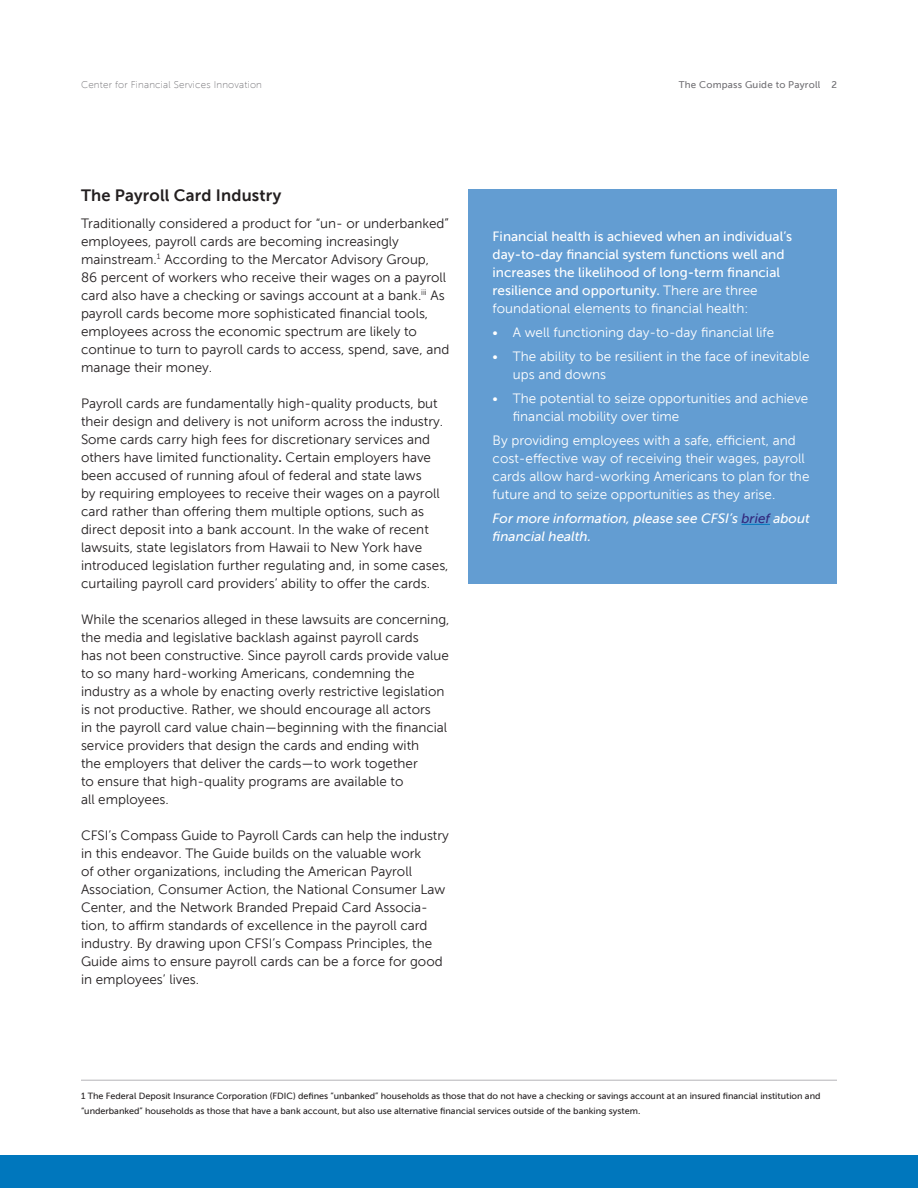
<style>
.page{position:relative;width:918px;height:1188px;background:#fff}
.page>*{position:absolute;margin:0;border:0;box-sizing:border-box;transform-origin:0 0}
.t1{font:16.5px "Museo Sans 700";letter-spacing:.01em;color:#231f20}
.t2{font:13.5px/18px "Museo Sans 300";color:#231f20}
.t3{font:13.5px/18px "Museo Sans 300";color:#fff}
.t4{font:13.5px/18px "Museo Sans 500";color:#fff}
.t5{font:italic 13.5px/18px "Museo Sans 500";color:#fff}
.t6{font:9.75px "Museo Sans 100";letter-spacing:.02em;color:#717074}
.t7{font:9.75px "Museo Sans 500";letter-spacing:.02em;color:#717074}
.t8{font:9px/15px "Museo Sans 500";color:#231f20}
.s1{font-family:"Museo Sans 700"}
.s2{font-family:"Museo Sans 300"}
.s3{color:#32297e}
</style>
<div class="page">
<div style="left:468px;top:189px;width:369px;height:394px;background:#639dd2"></div>
<svg style="left:742px;top:524px;width:28px;height:1px"></svg>
<div style="left:0;top:1156px;width:918px;height:32px;background:#0077bd"></div>
<hr style="left:81px;top:1080px;width:756px;height:1px;background:#b4b3b7">
<p class="t6" style="left:81px;top:79px;width:183px">Center for Financial Services Innovation</p>
<p class="t7" style="left:679px;top:79px;width:160px">The Compass Guide to Payroll 2</p>
<p class="t1" style="left:81px;top:186px;width:202px">The Payroll Card Industry</p>
<p class="t2" style="left:81px;top:214px;width:370px">Traditionally considered a product for “un- or underbanked” employees, payroll cards are becoming increasingly mainstream.<sup>1</sup> According to the Mercator Advisory Group,<br>86 percent of workers who receive their wages on a payroll card also have a checking or savings account at a bank.<sup>iii</sup> As payroll cards become more sophisticated financial tools, employees across the economic spectrum are likely to continue to turn to payroll cards to access, spend, save, and manage their money.</p>
<p class="t2" style="left:81px;top:394px;width:369px">Payroll cards are fundamentally high-quality products, but their design and delivery is not uniform across the industry.<br>Some cards carry high fees for discretionary services and others have limited functionality<span class="s1">.</span> Certain employers have been accused of running afoul of federal and state laws<br>by requiring employees to receive their wages on a payroll card rather than offering them multiple options, such as direct deposit into a bank account. In the wake of recent lawsuits, state legislators from Hawaii to New York have introduced legislation further regulating and, in some cases, curtailing payroll card providers’ ability to offer the cards.</p>
<p class="t2" style="left:81px;top:610px;width:370px">While the scenarios alleged in these lawsuits are concerning, the media and legislative backlash against payroll cards<br>has not been constructive. Since payroll cards provide value to so many hard-working Americans, condemning the industry as a whole by enacting overly restrictive legislation is not productive. Rather, we should encourage all actors<br>in the payroll card value chain—beginning with the financial service providers that design the cards and ending with<br>the employers that deliver the cards—to work together<br>to ensure that high-quality programs are available to<br>all employees.</p>
<p class="t2" style="left:81px;top:826px;width:369px">CFSI’s Compass Guide to Payroll Cards can help the industry in this endeavor. The Guide builds on the valuable work<br>of other organizations, including the American Payroll Association, Consumer Action, the National Consumer Law Center, and the Network Branded Prepaid Card Associa&shy;tion, to affirm standards of excellence in the payroll card industry. By drawing upon CFSI’s Compass Principles, the Guide aims to ensure payroll cards can be a force for good in employees’ lives.</p>
<p class="t4" style="left:493px;top:228px;width:301px">Financial health is achieved when an individual’s day-to-day financial system functions well and increases the likelihood of long-term financial resilience and opportunity. <span class="s2">There are three</span></p>
<p class="t3" style="left:493px;top:300px;width:257px">foundational elements to financial health:</p>
<p class="t3" style="left:493px;top:324px;width:283px">• A well functioning day-to-day financial life</p>
<p class="t3" style="left:513px;top:348px;width:298px;text-indent:-20px">• The ability to be resilient in the face of inevitable ups and downs</p>
<p class="t3" style="left:513px;top:390px;width:297px;text-indent:-20px">• The potential to seize opportunities and achieve financial mobility over time</p>
<p class="t3" style="left:493px;top:432px;width:318px">By providing employees with a safe, efficient, and cost-effective way of receiving their wages, payroll cards allow hard-working Americans to plan for the future and to seize opportunities as they arise.</p>
<p class="t5" style="left:493px;top:510px;width:319px">For more information, please see CFSI’s <span class="s3">brief</span> about financial health.</p>
<p class="t8" style="left:81px;top:1089px;width:741px">1 The Federal Deposit Insurance Corporation (FDIC) defines “unbanked” households as those that do not have a checking or savings account at an insured financial institution and “underbanked” households as those that have a bank account, but also use alternative financial services outside of the banking system.</p>
</div>
